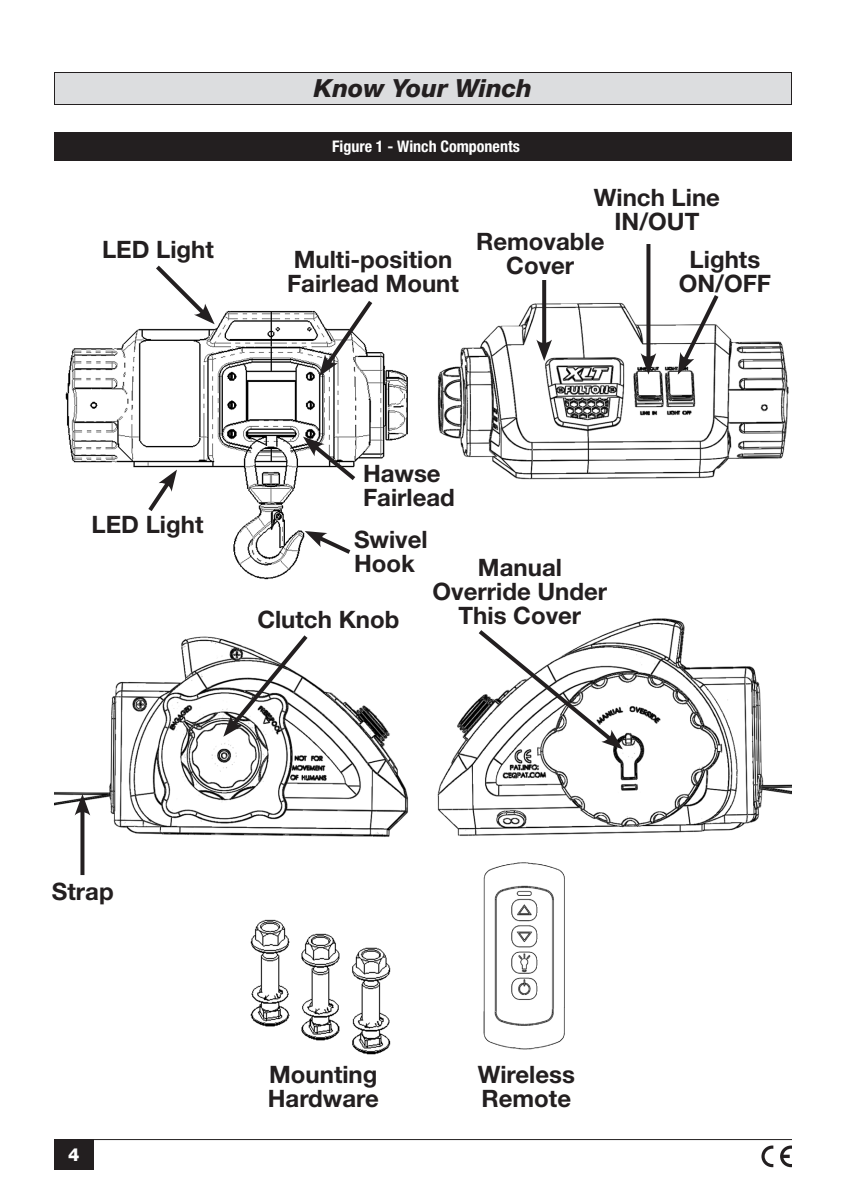
<style>
.page{position:relative;width:846px;height:1197px;background:#fff}
.page>*{position:absolute;margin:0;border:0;box-sizing:border-box;transform-origin:0 0}
.t1{font:italic 800 25px "Helvetica Neue LT Std";color:#231f20}
.t2{font:700 24px/24px "Helvetica Neue LT Std";color:#231f20}
.t3{font:800 18px "Helvetica Neue LT Std";color:#fff}
.t4{font:700 condensed 16px "Helvetica Neue LT Std";color:#fff}
</style>
<div class="page">
<hr style="left:54px;top:1139px;width:738px;height:1px;background:#231f20">
<svg style="left:761px;top:1145px;width:12px;height:22px"></svg>
<svg style="left:780px;top:1145px;width:12px;height:22px"></svg>
<div style="left:54px;top:1139px;width:40px;height:30px;background:#231f20"></div>
<div style="left:54px;top:132px;width:738px;height:28px;background:#231f20"></div>
<div style="left:54px;top:72px;width:738px;height:32px;background:#dcdddf"></div>
<div style="left:54px;top:72px;width:738px;height:33px;border:1px solid #231f20"></div>
<img style="left:65px;top:310px;width:343px;height:270px">
<img style="left:54px;top:636px;width:355px;height:206px">
<img style="left:437px;top:293px;width:352px;height:187px">
<img style="left:437px;top:618px;width:355px;height:218px">
<svg style="left:319px;top:301px;width:57px;height:75px"></svg>
<svg style="left:152px;top:265px;width:63px;height:59px"></svg>
<svg style="left:144px;top:470px;width:33px;height:46px"></svg>
<svg style="left:542px;top:280px;width:4px;height:60px"></svg>
<svg style="left:536px;top:340px;width:16px;height:21px"></svg>
<svg style="left:646px;top:244px;width:4px;height:109px"></svg>
<svg style="left:641px;top:353px;width:15px;height:22px"></svg>
<svg style="left:678px;top:293px;width:44px;height:82px"></svg>
<svg style="left:223px;top:635px;width:89px;height:102px"></svg>
<svg style="left:80px;top:815px;width:4px;height:60px"></svg>
<svg style="left:75px;top:794px;width:15px;height:21px"></svg>
<svg style="left:474px;top:626px;width:149px;height:123px"></svg>
<img style="left:250px;top:920px;width:141px;height:135px">
<img style="left:483px;top:862px;width:82px;height:188px">
<svg style="left:305px;top:531px;width:50px;height:26px"></svg>
<svg style="left:303px;top:437px;width:57px;height:47px"></svg>
<p class="t2" style="left:102px;top:237px;width:114px">LED Light</p>
<p class="t1" style="left:314px;top:73px;width:220px">Know Your Winch</p>
<p class="t4" style="left:332px;top:136px;width:189px">Figure 1 - Winch Components</p>
<p class="t2" style="left:287px;top:247px;width:173px">Multi-position<br>Fairlead Mount</p>
<p class="t2" style="left:594px;top:185px;width:128px;text-align:center">Winch Line<br>IN/OUT</p>
<p class="t2" style="left:679px;top:247px;width:94px;text-align:center">Lights<br>ON/OFF</p>
<p class="t2" style="left:476px;top:229px;width:130px;text-align:center">Removable<br>Cover</p>
<p class="t2" style="left:92px;top:512px;width:114px">LED Light</p>
<p class="t2" style="left:363px;top:461px;width:93px">Hawse<br>Fairlead</p>
<p class="t2" style="left:354px;top:527px;width:75px">Swivel<br>Hook</p>
<p class="t2" style="left:257px;top:607px;width:144px">Clutch Knob</p>
<p class="t2" style="left:433px;top:555px;width:176px;text-align:center">Manual<br>Override Under<br>This Cover</p>
<p class="t2" style="left:52px;top:879px;width:63px">Strap</p>
<p class="t3" style="left:68px;top:1144px;width:13px">4</p>
<p class="t2" style="left:268px;top:1062px;width:113px">Mounting<br>Hardware</p>
<p class="t2" style="left:478px;top:1062px;width:99px">Wireless<br>Remote</p>
</div>
